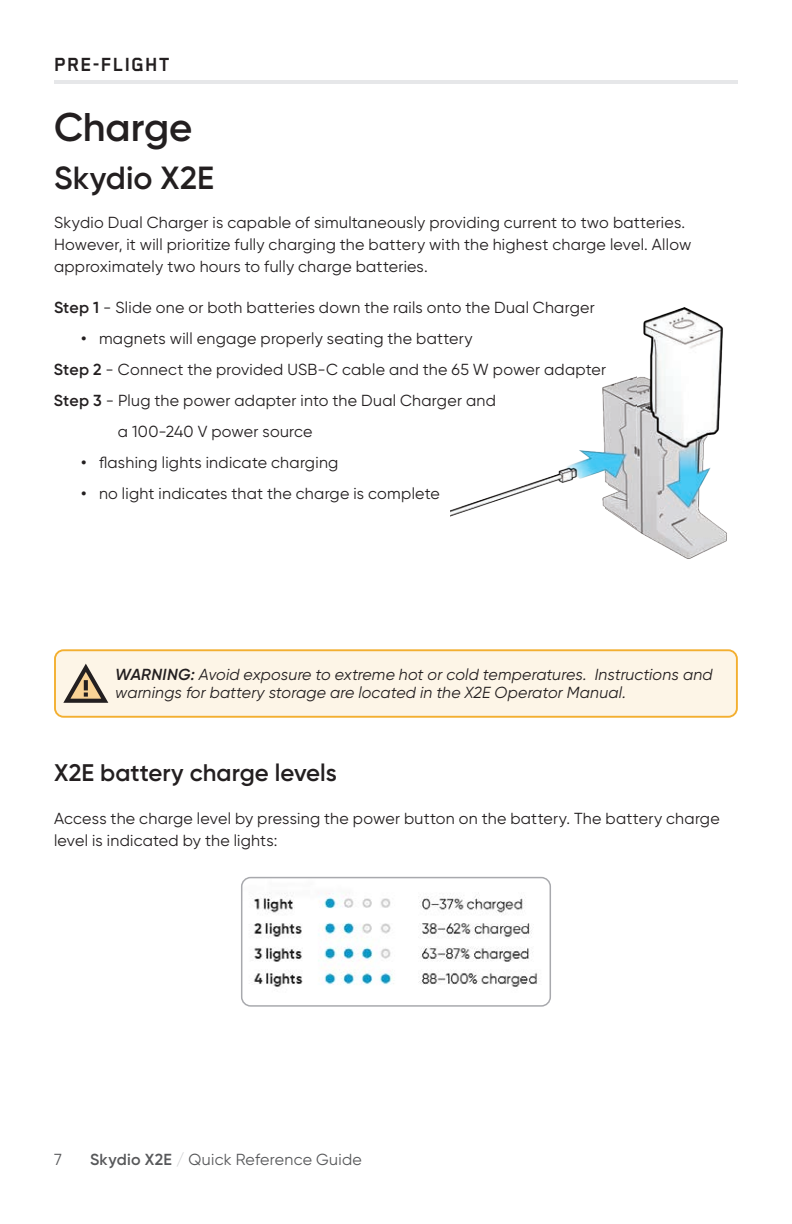
<style>
.page{position:relative;width:792px;height:1224px;background:#fff}
.page>*{position:absolute;margin:0;border:0;box-sizing:border-box;transform-origin:0 0}
.t1{font:600 40px "Gilroy";color:#231f20}
.t2{font:600 32px "Gilroy";letter-spacing:.005em;color:#231f20}
.Body_copy{font:600 24px "Gilroy";color:#231f20}
.t3{font:700 22px "Blender";letter-spacing:.065em;color:#231f20}
.Copy_text{font:16px/22px "Gilroy";letter-spacing:.02em;color:#231f20}
.Copy_text-2{font:italic 16px/18px "Gilroy";letter-spacing:.01em;color:#231f20}
.t4{font:16px "Gilroy";letter-spacing:.02em;color:#57585a}
.s1{font-weight:600}
.s2{color:#d1d2d4}
</style>
<div class="page">
<hr style="left:54px;top:80px;width:684px;height:4px;background:#e6e7e9">
<img style="left:244px;top:880px;width:304px;height:124px">
<div style="left:241px;top:877px;width:310px;height:130px;border:2px solid #a8a9ad;border-radius:9px"></div>
<img style="left:636px;top:307px;width:91px;height:252px">
<img style="left:450px;top:376px;width:186px;height:154px">
<div style="left:55px;top:650px;width:682px;height:67px;background:#fdf5e7;border-radius:9px"></div>
<div style="left:54px;top:649px;width:684px;height:69px;border:2px solid #f3af30;border-radius:9px"></div>
<svg style="left:63px;top:664px;width:45px;height:39px"></svg>
<svg style="left:84px;top:680px;width:4px;height:10px"></svg>
<p class="t3" style="left:54px;top:52px;width:117px">PRE-FLIGHT</p>
<p class="t1" style="left:54px;top:103px;width:140px">Charge</p>
<p class="t2" style="left:54px;top:158px;width:162px">Skydio X2E</p>
<p class="Copy_text" style="left:54px;top:211px;width:639px">Skydio Dual Charger is capable of simultaneously providing current to two batteries.<br>However, it will prioritize fully charging the battery with the highest charge level. Allow approximately two hours to fully charge batteries.</p>
<p class="Copy_text" style="left:54px;top:296px;width:542px"><span class="s1">Step 1</span> - Slide one or both batteries down the rails onto the Dual Charger</p>
<p class="Copy_text" style="left:81px;top:327px;width:393px"><span class="s1">•</span> magnets will engage properly seating the battery</p>
<p class="Copy_text" style="left:54px;top:358px;width:554px"><span class="s1">Step 2</span> - Connect the provided USB-C cable and the 65 W power adapter</p>
<p class="Copy_text" style="left:54px;top:389px;width:443px"><span class="s1">Step 3</span> - Plug the power adapter into the Dual Charger and</p>
<p class="Copy_text" style="left:118px;top:420px;width:196px">a 100-240 V power source</p>
<p class="Copy_text" style="left:81px;top:451px;width:259px"><span class="s1">•</span> flashing lights indicate charging</p>
<p class="Copy_text" style="left:81px;top:482px;width:360px"><span class="s1">•</span> no light indicates that the charge is complete</p>
<p class="Copy_text-2" style="left:115px;top:665px;width:599px"><span class="s1">WARNING:</span> Avoid exposure to extreme hot or cold temperatures. Instructions and warnings for battery storage are located in the X2E Operator Manual.</p>
<p class="Body_copy" style="left:54px;top:758px;width:284px">X2E battery charge levels</p>
<p class="Copy_text" style="left:54px;top:807px;width:667px">Access the charge level by pressing the power button on the battery. The battery charge level is indicated by the lights:</p>
<p class="t4" style="left:54px;top:1149px;width:9px">7</p>
<p class="t4" style="left:90px;top:1149px;width:273px"><span class="s1">Skydio X2E</span> <span class="s2">/</span> Quick Reference Guide</p>
</div>
